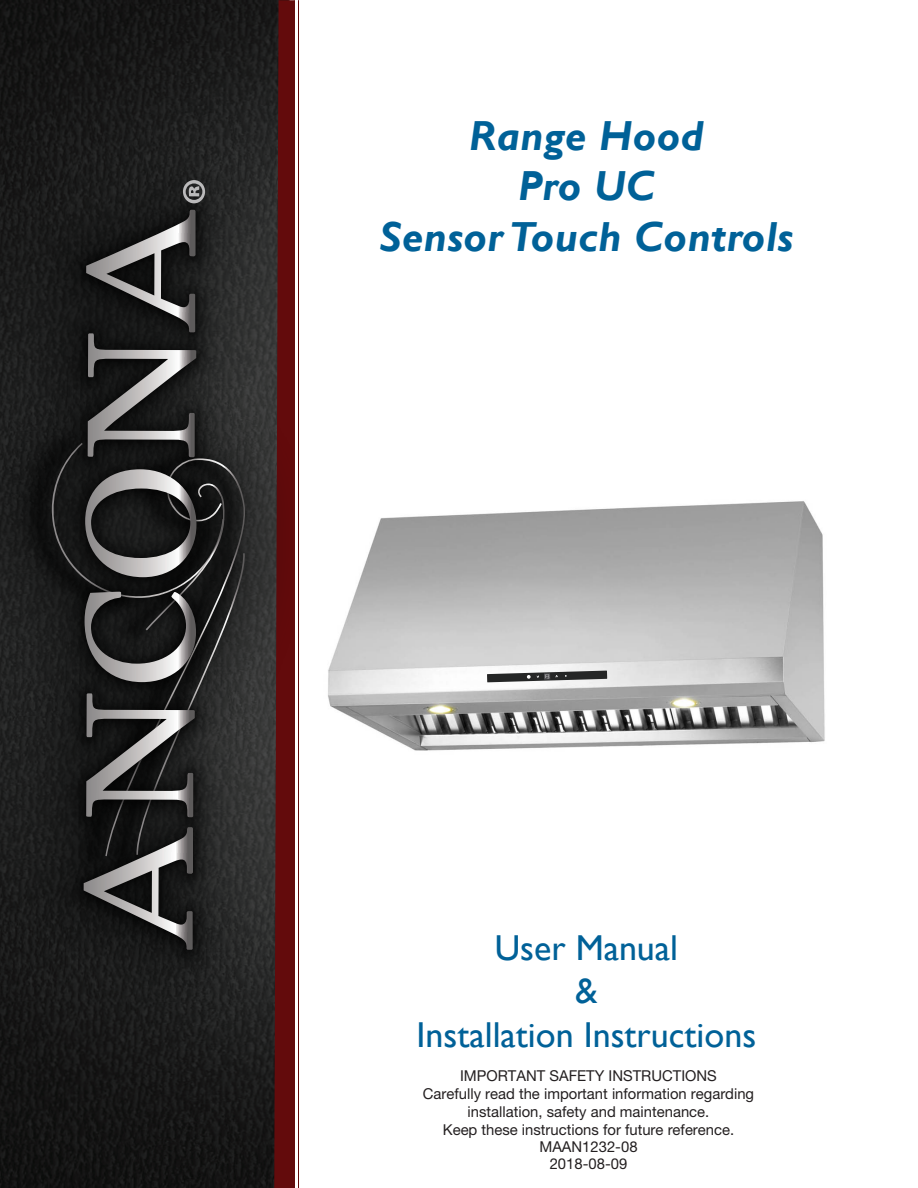
<style>
.page{position:relative;width:918px;height:1188px;background:#fff}
.page>*{position:absolute;margin:0;border:0;box-sizing:border-box;transform-origin:0 0}
.t1{font:700 64.05px "Myriad Pro";color:#bbbabb}
.t2{font:italic 700 42px "Gill Sans";letter-spacing:.01em;color:#006198}
.t3{font:36px "Gill Sans";color:#006198}
.t4{font:15px/17.5px "Helvetica Neue LT Std";color:#231f20;text-align:center}
</style>
<div class="page">
<img style="left:328px;top:501px;width:497px;height:250px">
<svg style="left:487px;top:671px;width:120px;height:11px"></svg>
<img style="left:0;top:0;width:258px;height:1188px">
<svg style="left:258px;top:0;width:37px;height:1188px;background:#3f1213"></svg>
<img style="left:0;top:106px;width:295px;height:947px">
<img style="left:11px;top:417px;width:245px;height:464px">
<img style="left:24px;top:430px;width:27px;height:438px">
<svg style="left:246px;top:458px;width:4px;height:398px;background:#313231"></svg>
<img style="left:58px;top:183px;width:165px;height:793px">
<img style="left:72px;top:198px;width:137px;height:763px">
<svg style="left:51px;top:210px;width:195px;height:740px;background:#333"></svg>
<p class="t1" style="left:163px;top:207px;width:32px;rotate:-90deg">®</p>
<p class="t2" style="left:469px;top:111px;width:236px">Range Hood</p>
<p class="t2" style="left:518px;top:162px;width:138px">Pro UC</p>
<p class="t2" style="left:380px;top:212px;width:415px">Sensor Touch Controls</p>
<p class="t3" style="left:495px;top:927px;width:185px">User Manual</p>
<p class="t3" style="left:575px;top:970px;width:24px">&amp;</p>
<p class="t3" style="left:417px;top:1014px;width:341px">Installation Instructions</p>
<p class="t4" style="left:423px;top:1067px;width:333px">IMPORTANT SAFETY INSTRUCTIONS<br>Carefully read the important information regarding installation, safety and maintenance.<br>Keep these instructions for future reference.<br>MAAN1232-08<br>2018-08-09</p>
</div>
